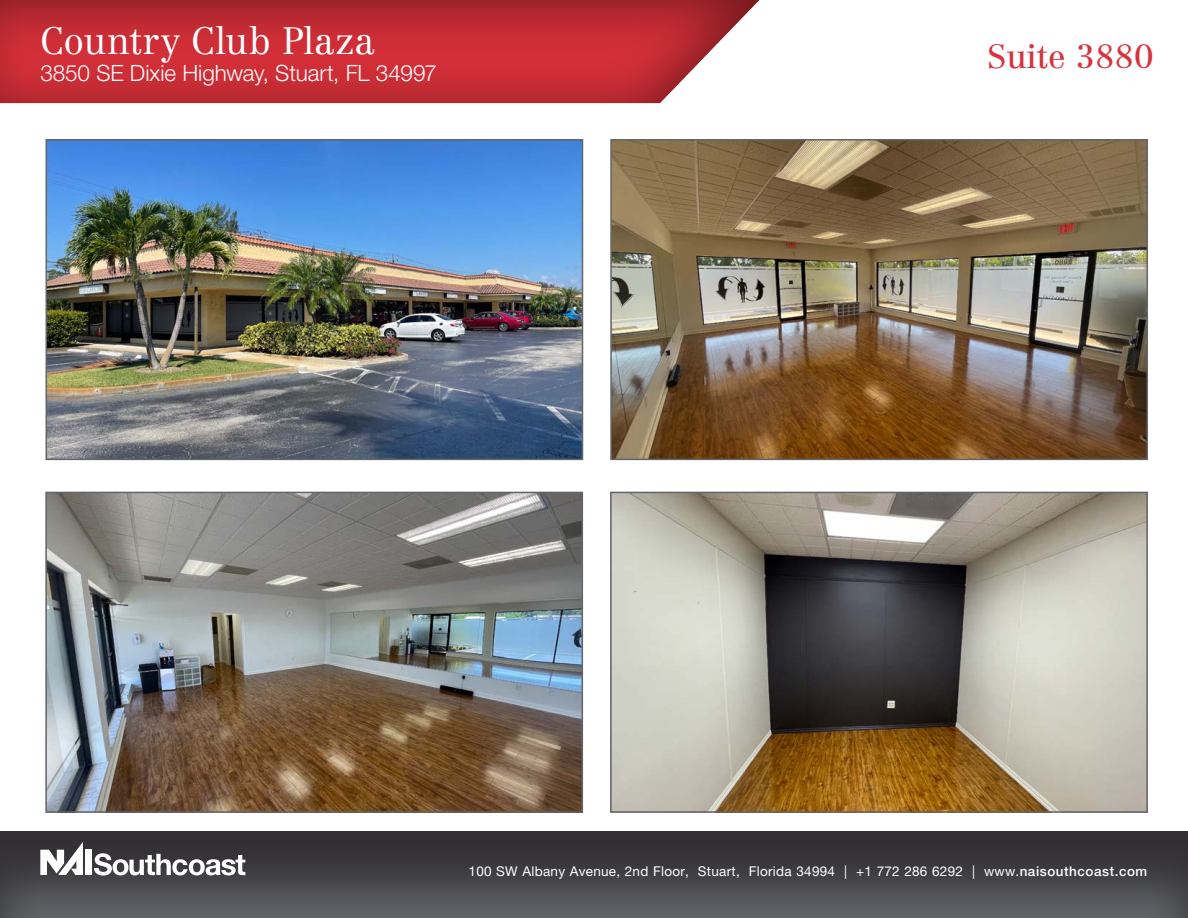
<style>
.page{position:relative;width:1188px;height:918px;background:#fff}
.page>*{position:absolute;margin:0;border:0;box-sizing:border-box;transform-origin:0 0}
.t1{font:300 37.5px "Centennial LT Std";letter-spacing:.005em;color:#fff}
.t2{font:33px "Centennial LT Std";color:#d53441}
.t3{font:300 22.5px "Helvetica Neue LT Std";letter-spacing:-.005em;color:#fff}
.t4{font:13.5px "Helvetica Neue LT Std";letter-spacing:.02em;color:#fff}
.s1{font-weight:500}
</style>
<div class="page">
<div style="left:0;top:830px;width:1188px;height:88px;background:#231f20;opacity:.75"></div>
<div style="left:0;top:0;width:762px;height:105px;background:#231f20;opacity:.51"></div>
<div style="left:85px;top:850px;width:7px;height:25px;background:#fff"></div>
<svg style="left:40px;top:842px;width:43px;height:33px"></svg>
<svg style="left:94px;top:853px;width:151px;height:23px"></svg>
<img style="left:49px;top:142px;width:531px;height:315px">
<div style="left:46px;top:139px;width:537px;height:321px;border:2px solid #62656a"></div>
<img style="left:48px;top:495px;width:532px;height:315px">
<div style="left:45px;top:492px;width:538px;height:321px;border:2px solid #62656a"></div>
<img style="left:613px;top:142px;width:532px;height:315px">
<div style="left:610px;top:139px;width:538px;height:321px;border:2px solid #62656a"></div>
<img style="left:613px;top:495px;width:532px;height:315px">
<div style="left:610px;top:492px;width:538px;height:321px;border:2px solid #62656a"></div>
<p class="t1" style="left:40px;top:18px;width:336px">Country Club Plaza</p>
<p class="t3" style="left:40px;top:59px;width:398px">3850 SE Dixie Highway, Stuart, FL 34997</p>
<p class="t2" style="left:988px;top:37px;width:168px">Suite 3880</p>
<p class="t4" style="left:469px;top:863px;width:680px">100 SW Albany Avenue, 2nd Floor, Stuart, Florida 34994 | +1 772 286 6292 | www.<span class="s1">naisouthcoast.com</span></p>
</div>
